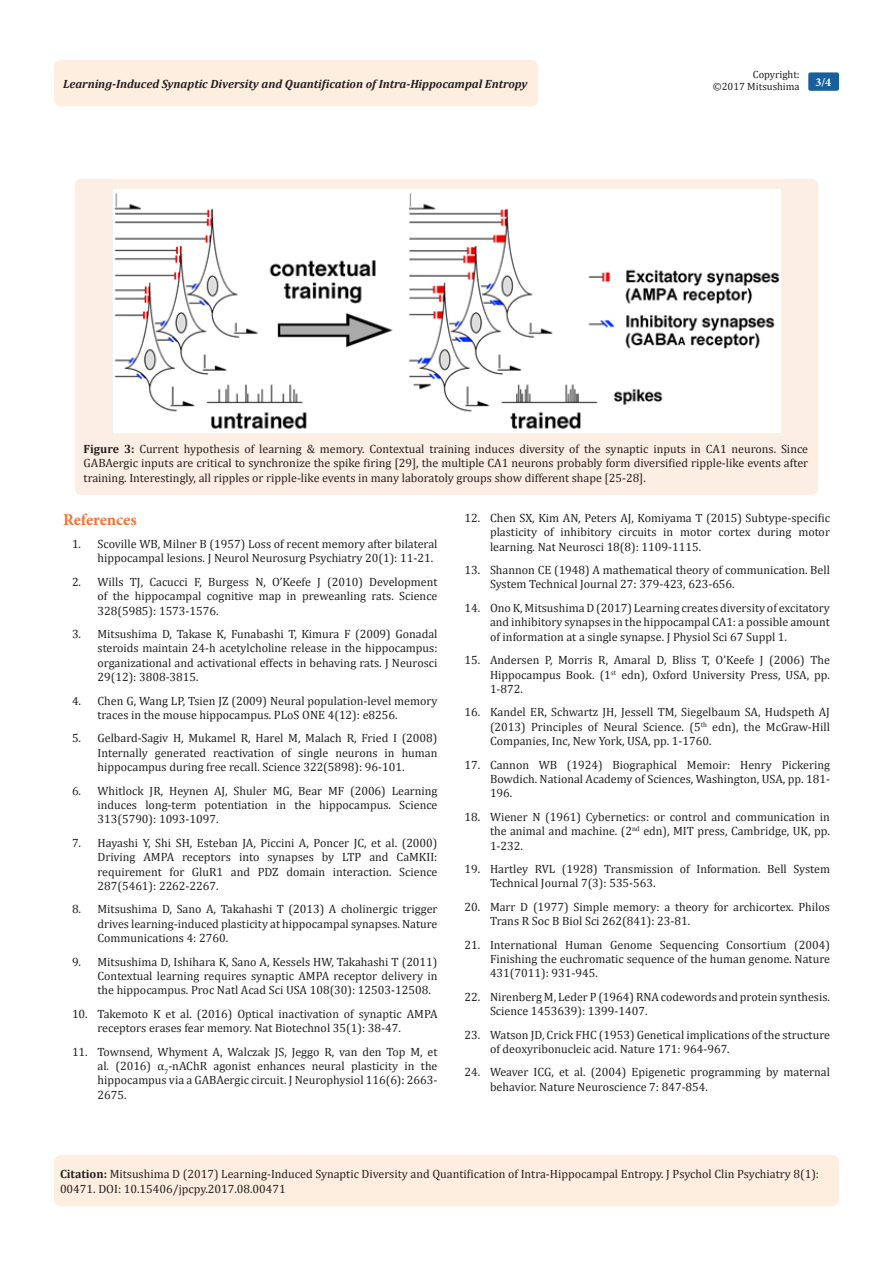
<style>
.page{position:relative;width:893px;height:1263px;background:#fff}
.page>*{position:absolute;margin:0;border:0;box-sizing:border-box;transform-origin:0 0}
.t1{font:700 16.5px "Minion Pro";letter-spacing:-.005em;color:#f37331}
.Citation{font:12px/14.4px "Cambria";color:#231f20;text-align:justify}
.t2{font:italic 700 12px "Cambria";color:#231f20}
.t3{font:700 12px "Minion Pro";color:#fff}
.t4{font:10.5px/12.6px "Cambria";color:#231f20;text-align:right}
.s1{font-weight:700}
</style>
<div class="page">
<div style="left:54px;top:1155px;width:785px;height:51px;background:#feeee0;border-radius:7px"></div>
<div style="left:54px;top:60px;width:484px;height:46px;background:#feeee0;border-radius:8px"></div>
<div style="left:808px;top:72px;width:31px;height:19px;background:#18609d;border-radius:2px"></div>
<div style="left:75px;top:179px;width:743px;height:316px;background:#fdeee3;border-radius:7px"></div>
<img style="left:112px;top:188px;width:670px;height:246px">
<p class="t4" style="left:713px;top:68px;width:88px">Copyright:<br>©2017 Mitsushima</p>
<p class="t2" style="left:63px;top:75px;width:466px">Learning-Induced Synaptic Diversity and Quantification of Intra-Hippocampal Entropy</p>
<p class="t3" style="left:815px;top:74px;width:17px">3/4</p>
<p class="Citation" style="left:84px;top:442px;width:726px"><span class="s1">Figure 3:</span> Current hypothesis of learning &amp; memory. Contextual training induces diversity of the synaptic inputs in CA1 neurons. Since GABAergic inputs are critical to synchronize the spike firing [29], the multiple CA1 neurons probably form diversified ripple-like events after training. Interestingly, all ripples or ripple-like events in many laboratoly groups show different shape [25-28].</p>
<p class="t1" style="left:63px;top:508px;width:75px">References</p>
<p class="Citation" style="left:98px;top:537px;width:341px;text-indent:-26px">1. Scoville WB, Milner B (1957) Loss of recent memory after bilateral hippocampal lesions. J Neurol Neurosurg Psychiatry 20(1): 11-21.</p>
<p class="Citation" style="left:98px;top:574px;width:341px;text-indent:-26px">2. Wills TJ, Cacucci F, Burgess N, O’Keefe J (2010) Development of the hippocampal cognitive map in preweanling rats. Science 328(5985): 1573-1576.</p>
<p class="Citation" style="left:98px;top:627px;width:341px;text-indent:-26px">3. Mitsushima D, Takase K, Funabashi T, Kimura F (2009) Gonadal steroids maintain 24-h acetylcholine release in the hippocampus: organizational and activational effects in behaving rats. J Neurosci 29(12): 3808-3815.</p>
<p class="Citation" style="left:98px;top:693px;width:341px;text-indent:-26px">4. Chen G, Wang LP, Tsien JZ (2009) Neural population-level memory traces in the mouse hippocampus. PLoS ONE 4(12): e8256.</p>
<p class="Citation" style="left:98px;top:731px;width:341px;text-indent:-26px">5. Gelbard-Sagiv H, Mukamel R, Harel M, Malach R, Fried I (2008)<br>Internally generated reactivation of single neurons in human hippocampus during free recall. Science 322(5898): 96-101.</p>
<p class="Citation" style="left:98px;top:783px;width:341px;text-indent:-26px">6. Whitlock JR, Heynen AJ, Shuler MG, Bear MF (2006) Learning induces long-term potentiation in the hippocampus. Science 313(5790): 1093-1097.</p>
<p class="Citation" style="left:98px;top:835px;width:341px;text-indent:-26px">7. Hayashi Y, Shi SH, Esteban JA, Piccini A, Poncer JC, et al. (2000)<br>Driving AMPA receptors into synapses by LTP and CaMKII: requirement for GluR1 and PDZ domain interaction. Science 287(5461): 2262-2267.</p>
<p class="Citation" style="left:98px;top:902px;width:341px;text-indent:-26px">8. Mitsushima D, Sano A, Takahashi T (2013) A cholinergic trigger drives learning-induced plasticity at hippocampal synapses. Nature Communications 4: 2760.</p>
<p class="Citation" style="left:98px;top:954px;width:341px;text-indent:-26px">9. Mitsushima D, Ishihara K, Sano A, Kessels HW, Takahashi T (2011)<br>Contextual learning requires synaptic AMPA receptor delivery in the hippocampus. Proc Natl Acad Sci USA 108(30): 12503-12508.</p>
<p class="Citation" style="left:98px;top:1006px;width:341px;text-indent:-26px">10. Takemoto K et al. (2016) Optical inactivation of synaptic AMPA receptors erases fear memory. Nat Biotechnol 35(1): 38-47.</p>
<p class="Citation" style="left:98px;top:1044px;width:341px;text-indent:-26px">11. Townsend, Whyment A, Walczak JS, Jeggo R, van den Top M, et al. (2016) α<sub>7</sub>-nAChR agonist enhances neural plasticity in the hippocampus via a GABAergic circuit. J Neurophysiol 116(6): 2663- 2675.</p>
<p class="Citation" style="left:490px;top:510px;width:341px;text-indent:-26px">12. Chen SX, Kim AN, Peters AJ, Komiyama T (2015) Subtype-specific plasticity of inhibitory circuits in motor cortex during motor learning. Nat Neurosci 18(8): 1109-1115.</p>
<p class="Citation" style="left:490px;top:563px;width:341px;text-indent:-26px">13. Shannon CE (1948) A mathematical theory of communication. Bell<br>System Technical Journal 27: 379-423, 623-656.</p>
<p class="Citation" style="left:490px;top:600px;width:341px;text-indent:-26px">14. Ono K, Mitsushima D (2017) Learning creates diversity of excitatory and inhibitory synapses in the hippocampal CA1: a possible amount of information at a single synapse. J Physiol Sci 67 Suppl 1.</p>
<p class="Citation" style="left:490px;top:653px;width:341px;text-indent:-26px">15. Andersen P, Morris R, Amaral D, Bliss T, O’Keefe J (2006) The Hippocampus Book. (1<sup>st</sup> edn), Oxford University Press, USA, pp.<br>1-872.</p>
<p class="Citation" style="left:490px;top:705px;width:341px;text-indent:-26px">16. Kandel ER, Schwartz JH, Jessell TM, Siegelbaum SA, Hudspeth AJ (2013) Principles of Neural Science. (5<sup>th</sup> edn), the McGraw-Hill Companies, Inc, New York, USA, pp. 1-1760.</p>
<p class="Citation" style="left:490px;top:757px;width:341px;text-indent:-26px">17. Cannon WB (1924) Biographical Memoir: Henry Pickering Bowdich. National Academy of Sciences, Washington, USA, pp. 181- 196.</p>
<p class="Citation" style="left:490px;top:809px;width:341px;text-indent:-26px">18. Wiener N (1961) Cybernetics: or control and communication in the animal and machine. (2<sup>nd</sup> edn), MIT press, Cambridge, UK, pp.<br>1-232.</p>
<p class="Citation" style="left:490px;top:861px;width:341px;text-indent:-26px">19. Hartley RVL (1928) Transmission of Information. Bell System<br>Technical Journal 7(3): 535-563.</p>
<p class="Citation" style="left:490px;top:899px;width:341px;text-indent:-26px">20. Marr D (1977) Simple memory: a theory for archicortex. Philos<br>Trans R Soc B Biol Sci 262(841): 23-81.</p>
<p class="Citation" style="left:490px;top:937px;width:341px;text-indent:-26px">21. International Human Genome Sequencing Consortium (2004)<br>Finishing the euchromatic sequence of the human genome. Nature 431(7011): 931-945.</p>
<p class="Citation" style="left:490px;top:989px;width:341px;text-indent:-26px">22. Nirenberg M, Leder P (1964) RNA codewords and protein synthesis.<br>Science 1453639): 1399-1407.</p>
<p class="Citation" style="left:490px;top:1027px;width:341px;text-indent:-26px">23. Watson JD, Crick FHC (1953) Genetical implications of the structure of deoxyribonucleic acid. Nature 171: 964-967.</p>
<p class="Citation" style="left:490px;top:1065px;width:341px;text-indent:-26px">24. Weaver ICG, et al. (2004) Epigenetic programming by maternal behavior. Nature Neuroscience 7: 847-854.</p>
<p class="Citation" style="left:60px;top:1167px;width:761px"><span class="s1">Citation:</span> Mitsushima D (2017) Learning-Induced Synaptic Diversity and Quantification of Intra-Hippocampal Entropy. J Psychol Clin Psychiatry 8(1):<br>00471. DOI: 10.15406/jpcpy.2017.08.00471</p>
</div>
